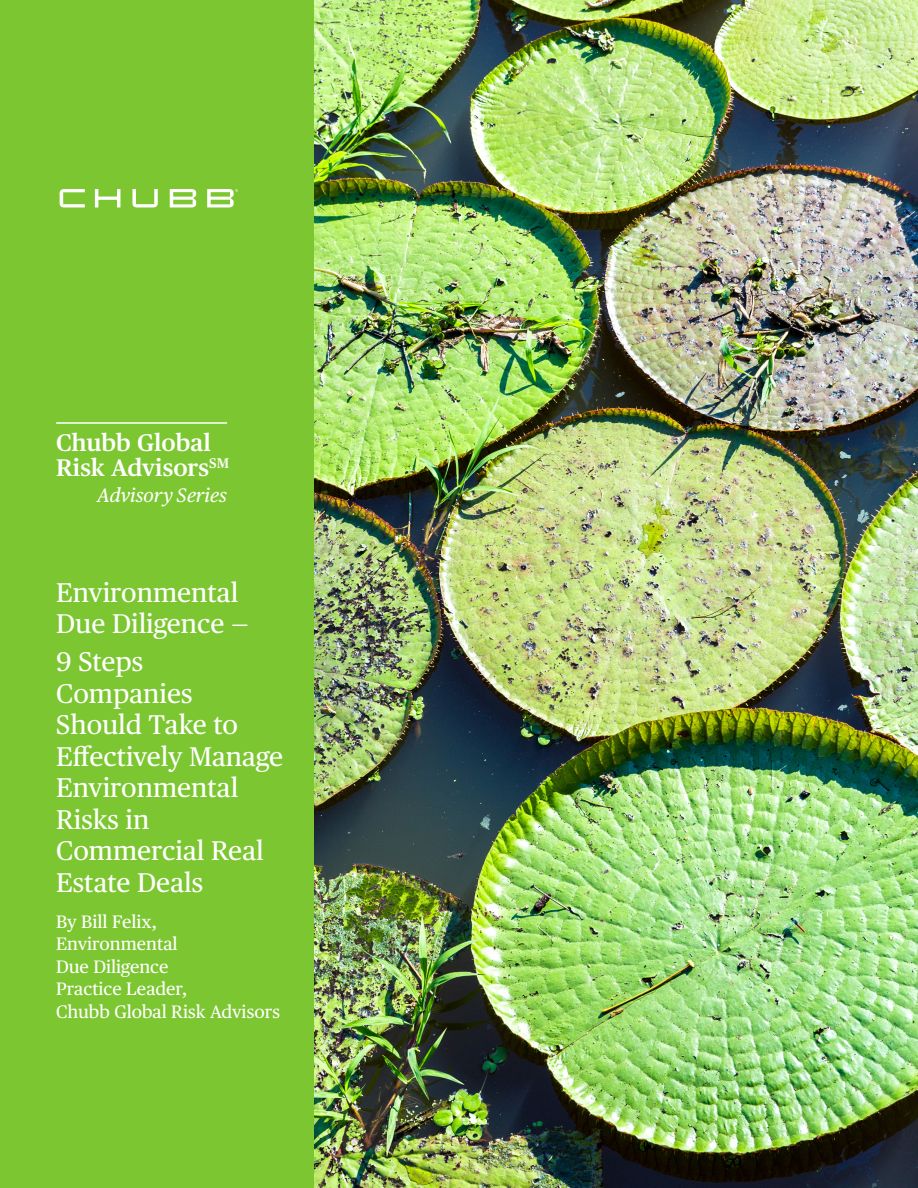
<style>
.page{position:relative;width:918px;height:1188px;background:#fff}
.page>*{position:absolute;margin:0;border:0;box-sizing:border-box;transform-origin:0 0}
.BODY{font:27px/31.5px "Publico Text";color:#fff}
.BODY-2{font:600 24px/25.5px "Publico Text";color:#fff}
.BODY-3{font:italic 19.5px "Publico Text";color:#fff}
.BODY-4{font:18px/22.5px "Publico Text";color:#fff}
</style>
<div class="page">
<img style="left:314px;top:0;width:604px;height:1188px">
<div style="left:0;top:0;width:314px;height:1188px;background:#7cc731"></div>
<hr style="left:56px;top:422px;width:171px;height:2px;background:#fff">
<svg style="left:60px;top:189px;width:178px;height:18px"></svg>
<p class="BODY-2" style="left:56px;top:428px;width:175px">Chubb Global<br>Risk Advisors<sup>SM</sup></p>
<p class="BODY-3" style="left:97px;top:480px;width:131px">Advisory Series</p>
<p class="BODY" style="left:56px;top:575px;width:194px">Environmental<br>Due Diligence —</p>
<p class="BODY" style="left:56px;top:645px;width:229px">9 Steps<br>Companies<br>Should Take to<br>Effectively Manage<br>Environmental<br>Risks in<br>Commercial Real<br>Estate Deals</p>
<p class="BODY-4" style="left:56px;top:909px;width:225px">By Bill Felix,<br>Environmental<br>Due Diligence<br>Practice Leader,<br>Chubb Global Risk Advisors</p>
</div>
